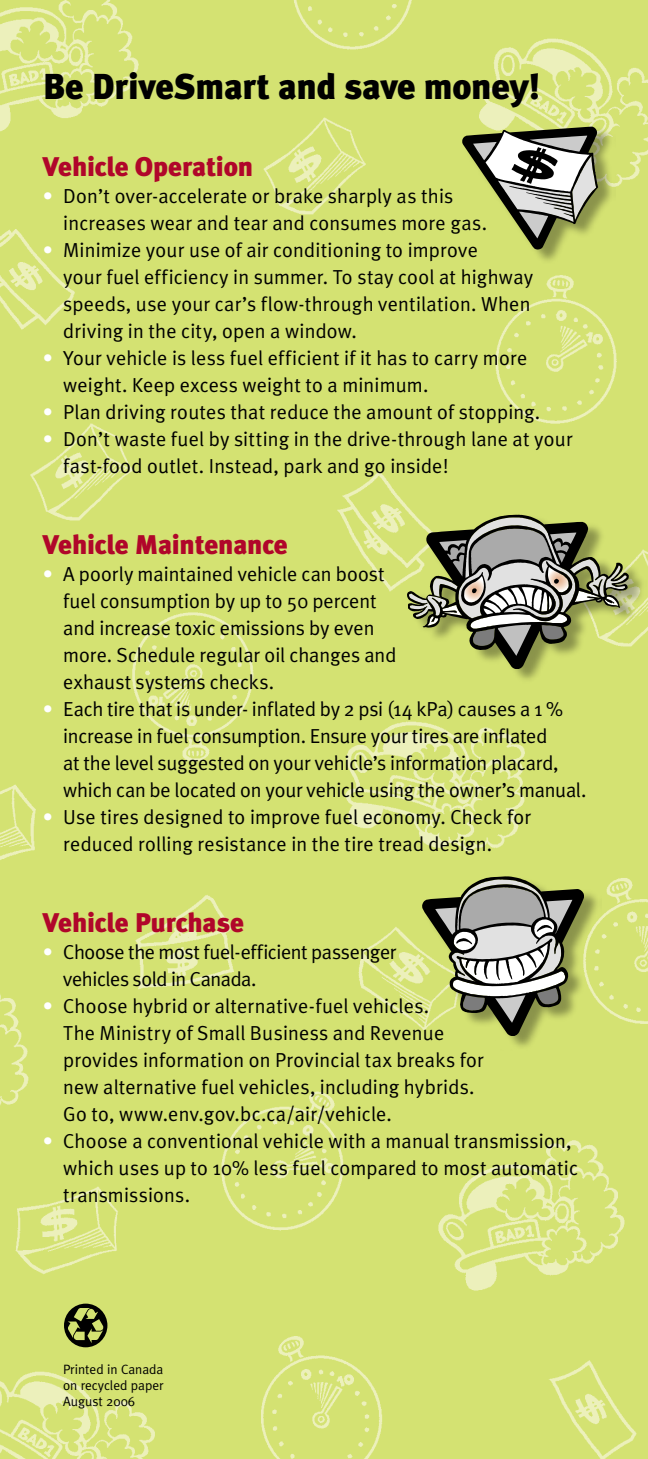
<style>
.page{position:relative;width:648px;height:1459px;background:#fff}
.page>*{position:absolute;margin:0;border:0;box-sizing:border-box;transform-origin:0 0}
.t1{font:900 36px "Meta Plus";letter-spacing:-.01em;color:#000}
.t2{font:900 27px "Meta Plus";letter-spacing:-.01em;color:#b0062a}
.t3{font:20.25px/27px "Meta Plus Normal";letter-spacing:.005em;color:#000}
.t4{font:20.25px/27px "Meta Plus Normal";letter-spacing:-.02em;color:#000}
.t5{font:13.5px/15.8px "Meta Plus Normal";color:#000;text-align:justify}
.s1{color:#fff}
</style>
<div class="page">
<img style="left:0;top:0;width:648px;height:1458px">
<svg style="left:64px;top:1303px;width:43px;height:43px;background:#6a7139"></svg>
<div style="left:408px;top:512px;width:239px;height:172px;background:#000;opacity:.35"></div>
<svg style="left:402px;top:506px;width:233px;height:170px;background:#cfdc72"></svg>
<svg style="left:409px;top:514px;width:219px;height:150px;background:#989d70"></svg>
<div style="left:464px;top:125px;width:152px;height:139px;background:#000;opacity:.35"></div>
<svg style="left:461px;top:123px;width:144px;height:132px;background:#a3a979"></svg>
<div style="left:424px;top:874px;width:178px;height:176px;background:#000;opacity:.35"></div>
<svg style="left:419px;top:870px;width:175px;height:171px;background:#a7ad7c"></svg>
<h1 class="t1" style="left:43px;top:66px;width:499px">Be DriveSmart and save money!</h1>
<h2 class="t2" style="left:43px;top:150px;width:212px">Vehicle Operation</h2>
<p class="t3" style="left:63px;top:182px;width:425px;text-indent:-20px"><span class="s1">•</span> Don’t over-accelerate or brake sharply as this increases wear and tear and consumes more gas.</p>
<p class="t3" style="left:63px;top:236px;width:472px;text-indent:-20px"><span class="s1">•</span> Minimize your use of air conditioning to improve<br>your fuel efficiency in summer. To stay cool at highway speeds, use your car’s flow-through ventilation. When driving in the city, open a window.</p>
<p class="t3" style="left:63px;top:344px;width:466px;text-indent:-20px"><span class="s1">•</span> Your vehicle is less fuel efficient if it has to carry more weight. Keep excess weight to a minimum.</p>
<p class="t3" style="left:43px;top:398px;width:499px"><span class="s1">•</span> Plan driving routes that reduce the amount of stopping.</p>
<p class="t3" style="left:63px;top:425px;width:511px;text-indent:-20px"><span class="s1">•</span> Don’t waste fuel by sitting in the drive-through lane at your fast-food outlet. Instead, park and go inside!</p>
<h2 class="t2" style="left:43px;top:528px;width:246px">Vehicle Maintenance</h2>
<p class="t3" style="left:63px;top:560px;width:335px;text-indent:-20px"><span class="s1">•</span> A poorly maintained vehicle can boost fuel consumption by up to 50 percent and increase toxic emissions by even more. Schedule regular oil changes and exhaust systems checks.</p>
<p class="t3" style="left:63px;top:695px;width:525px;text-indent:-20px"><span class="s1">•</span> Each tire that is under- inflated by 2 psi (14 kPa) causes a 1 % increase in fuel consumption. Ensure your tires are inflated<br>at the level suggested on your vehicle’s information placard, which can be located on your vehicle using the owner’s manual.</p>
<p class="t3" style="left:63px;top:803px;width:470px;text-indent:-20px"><span class="s1">•</span> Use tires designed to improve fuel economy. Check for reduced rolling resistance in the tire tread design.</p>
<h2 class="t2" style="left:43px;top:906px;width:202px">Vehicle Purchase</h2>
<p class="t4" style="left:63px;top:938px;width:335px;text-indent:-20px"><span class="s1">•</span> Choose the most fuel-efficient passenger vehicles sold in Canada.</p>
<p class="t3" style="left:63px;top:992px;width:422px;text-indent:-20px"><span class="s1">•</span> Choose hybrid or alternative-fuel vehicles.<br>The Ministry of Small Business and Revenue provides information on Provincial tax breaks for new alternative fuel vehicles, including hybrids.<br>Go to, www.env.gov.bc.ca/air/vehicle.</p>
<p class="t3" style="left:63px;top:1127px;width:516px;text-indent:-20px"><span class="s1">•</span> Choose a conventional vehicle with a manual transmission, which uses up to 10% less fuel compared to most automatic transmissions.</p>
<p class="t5" style="left:63px;top:1360px;width:102px">Printed in Canada on recycled paper August 2006</p>
</div>
